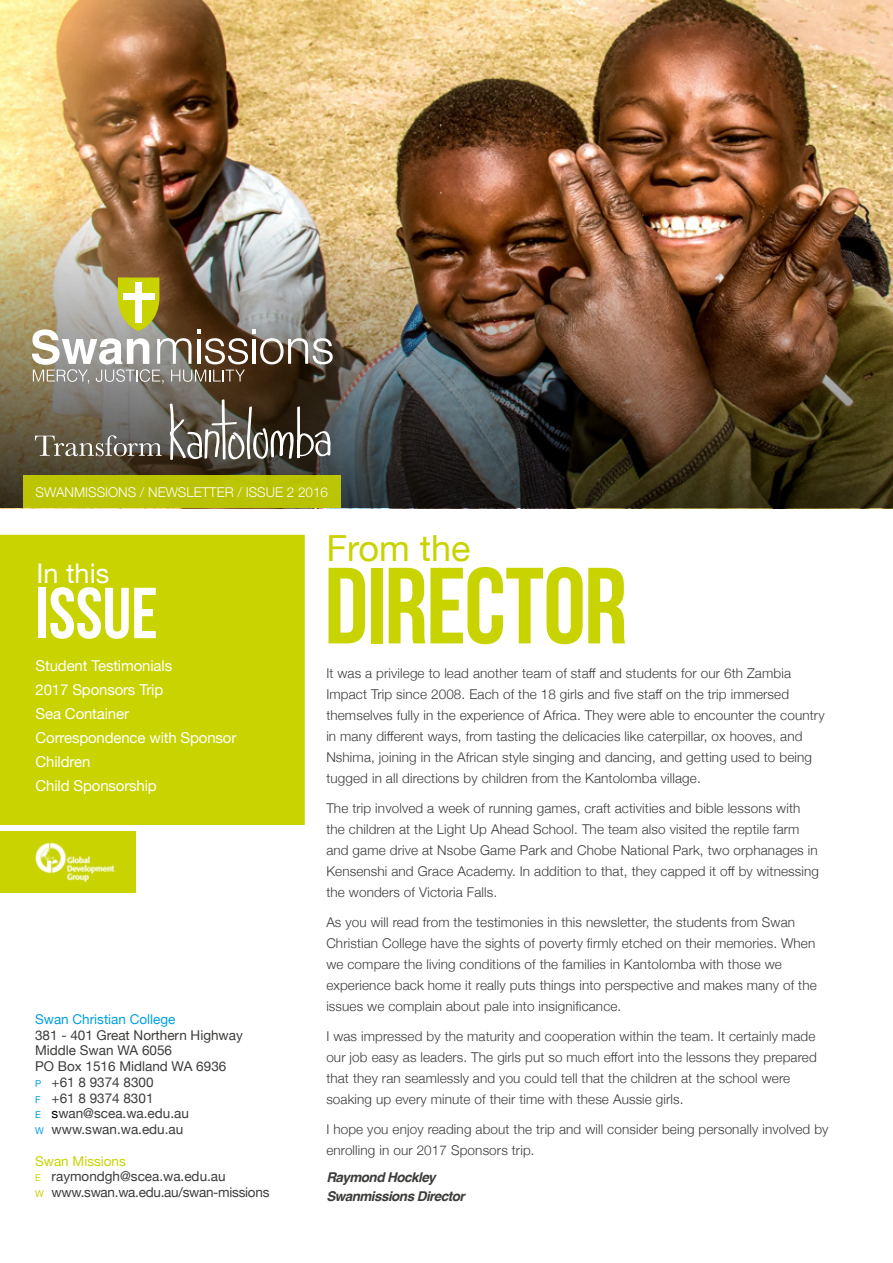
<style>
.page{position:relative;width:893px;height:1263px;background:#fff}
.page>*{position:absolute;margin:0;border:0;box-sizing:border-box;transform-origin:0 0}
.t1{font:700 108px "Bebas Neue";letter-spacing:-.015em;color:#c8d300}
.t2{font:700 72px "Bebas Neue";color:#fff}
.t3{font:36px "Helvetica Neue";color:#c8d300}
.t4{font:27px "Helvetica Neue";color:#fff}
.t5{font:15px/24px "Helvetica Neue";letter-spacing:-.01em;color:#fff}
.t6{font:300 13.5px/21px "Helvetica Neue";letter-spacing:.01em;color:#3c3c3b}
.t7{font:13.5px/15.8px "Helvetica Neue";color:#3c3c3b}
.t8{font:300 13.5px "Helvetica Neue";color:#fff}
.t9{font:italic 700 13.5px/19.5px "Helvetica";letter-spacing:-.04em;color:#3c3c3b}
.t10{font:13.5px "Helvetica Neue";color:#009fe3}
.s1{font-size:9.45px;color:#009fe3}
.s2{color:#000}
.s3{color:#c8d300}
.s4{font-size:9.45px;color:#c8d300}
</style>
<div class="page">
<img style="left:0;top:0;width:893px;height:508px">
<div style="left:23px;top:475px;width:318px;height:33px;background:#bbc403"></div>
<svg style="left:32px;top:277px;width:301px;height:107px;background:#948b77"></svg>
<div style="left:0;top:535px;width:305px;height:290px;background:#c8d300"></div>
<svg style="left:35px;top:435px;width:127px;height:21px;background:#7d776b"></svg>
<svg style="left:168px;top:399px;width:163px;height:65px;background:#645d52"></svg>
<div style="left:0;top:831px;width:135px;height:62px;background:#c8d300"></div>
<img style="left:35px;top:843px;width:80px;height:38px">
<p class="t8" style="left:36px;top:481px;width:294px">SWANMISSIONS / NEWSLETTER / ISSUE 2 2016</p>
<h3 class="t4" style="left:37px;top:554px;width:74px">In this</h3>
<h2 class="t2" style="left:35px;top:574px;width:124px">ISSUE</h2>
<p class="t5" style="left:36px;top:655px;width:202px">Student Testimonials<br>2017 Sponsors Trip<br>Sea Container<br>Correspondence with Sponsor<br>Children<br>Child Sponsorship</p>
<p class="t10" style="left:35px;top:1009px;width:142px">Swan Christian College</p>
<p class="t7" style="left:35px;top:1028px;width:209px">381 - 401 Great Northern Highway<br>Middle Swan WA 6056<br>PO Box 1516 Midland WA 6936<br><span class="s1">P</span> +61 8 9374 8300<br><span class="s1">F</span> +61 8 9374 8301<br><span class="s1">E</span> <span class="s2">s</span>wan@scea.wa.edu.au<br><span class="s1">W</span> www.swan.wa.edu.au</p>
<p class="t7" style="left:35px;top:1154px;width:236px"><span class="s3">Swan Missions<br></span><span class="s4">E</span> raymondgh@scea.wa.edu.au<br><span class="s4">W</span> www.swan.wa.edu.au/swan-missions</p>
<h3 class="t3" style="left:326px;top:522px;width:146px">From the</h3>
<h1 class="t1" style="left:324px;top:547px;width:305px">DIRECTOR</h1>
<p class="t6" style="left:326px;top:662px;width:500px">It was a privilege to lead another team of staff and students for our 6th Zambia Impact Trip since 2008. Each of the 18 girls and five staff on the trip immersed themselves fully in the experience of Africa. They were able to encounter the country in many different ways, from tasting the delicacies like caterpillar, ox hooves, and Nshima, joining in the African style singing and dancing, and getting used to being tugged in all directions by children from the Kantolomba village.</p>
<p class="t6" style="left:326px;top:797px;width:494px">The trip involved a week of running games, craft activities and bible lessons with the children at the Light Up Ahead School. The team also visited the reptile farm and game drive at Nsobe Game Park and Chobe National Park, two orphanages in Kensenshi and Grace Academy. In addition to that, they capped it off by witnessing the wonders of Victoria Falls.</p>
<p class="t6" style="left:326px;top:911px;width:492px">As you will read from the testimonies in this newsletter, the students from Swan Christian College have the sights of poverty firmly etched on their memories. When we compare the living conditions of the families in Kantolomba with those we experience back home it really puts things into perspective and makes many of the issues we complain about pale into insignificance.</p>
<p class="t6" style="left:326px;top:1025px;width:492px">I was impressed by the maturity and cooperation within the team. It certainly made our job easy as leaders. The girls put so much effort into the lessons they prepared that they ran seamlessly and you could tell that the children at the school were soaking up every minute of their time with these Aussie girls.</p>
<p class="t6" style="left:326px;top:1118px;width:504px">I hope you enjoy reading about the trip and will consider being personally involved by enrolling in our 2017 Sponsors trip.</p>
<p class="t9" style="left:326px;top:1167px;width:140px">Raymond Hockley<br>Swanmissions Director</p>
</div>
